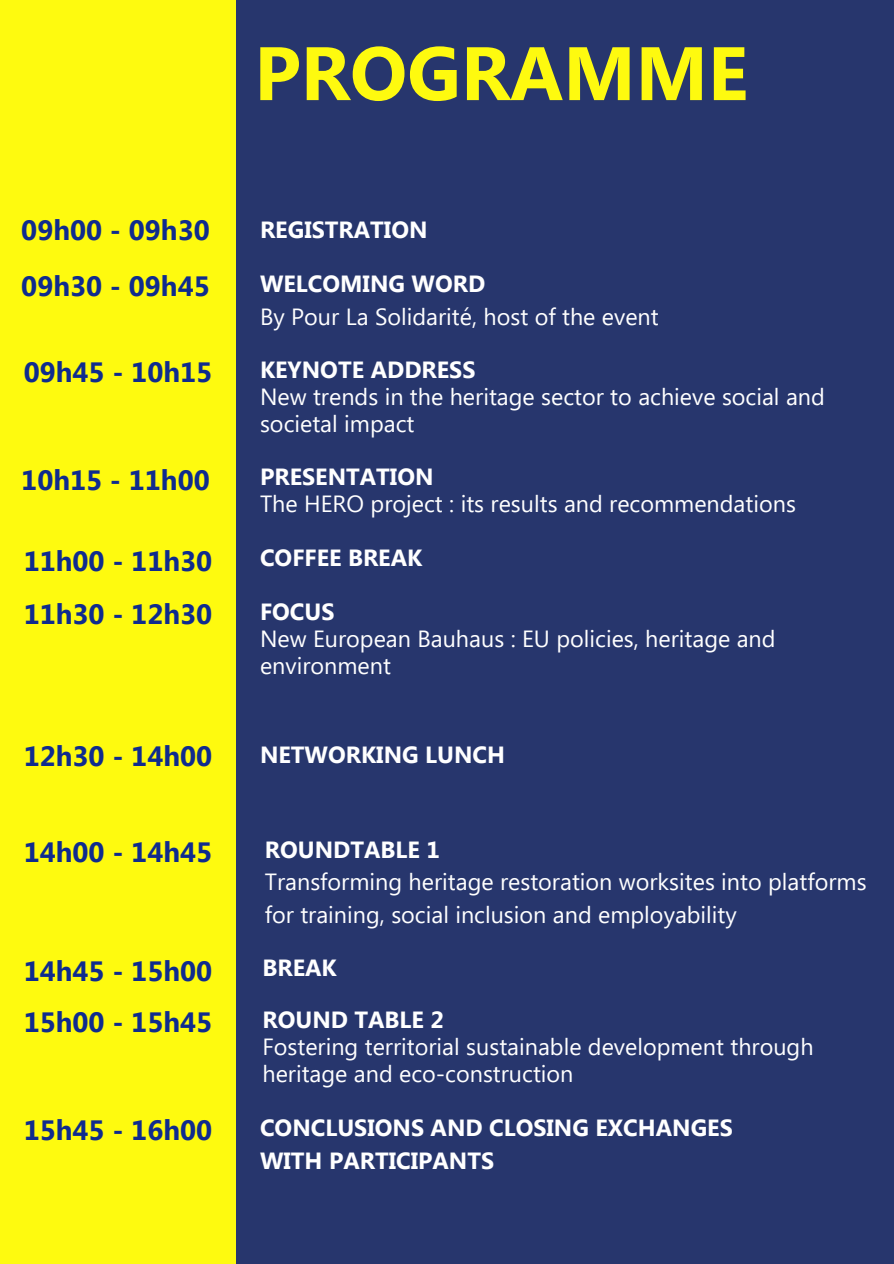
<style>
.page{position:relative;width:894px;height:1264px;background:#fff}
.page>*{position:absolute;margin:0;border:0;box-sizing:border-box;transform-origin:0 0}
.t1{font:700 75.45px "Segoe UI";color:#fefa0f}
.t2{font:700 27.9px "Segoe UI";color:#0f2b8e}
.t3{font:23.4px/27px "Segoe UI";color:#fff}
.t4{font:700 23.4px/32.7px "Segoe UI";color:#fff}
</style>
<div class="page">
<div style="left:0;top:0;width:893px;height:1263px;background:#27366d"></div>
<div style="left:0;top:0;width:236px;height:1263px;background:#fefa0f"></div>
<h1 class="t2" style="left:21px;top:210px;width:190px">09h00 - 09h30</h1>
<h2 class="t1" style="left:254px;top:19px;width:495px">PROGRAMME</h2>
<h3 class="t4" style="left:260px;top:212px;width:169px">REGISTRATION</h3>
<h2 class="t2" style="left:21px;top:266px;width:190px">09h30 - 09h45</h2>
<p class="t4" style="left:260px;top:266px;width:227px">WELCOMING WORD</p>
<p class="t3" style="left:260px;top:301px;width:400px">By Pour La Solidarité, host of the event</p>
<h3 class="t2" style="left:24px;top:352px;width:190px">09h45 - 10h15</h3>
<p class="t4" style="left:260px;top:351px;width:217px">KEYNOTE ADDRESS</p>
<p class="t3" style="left:260px;top:381px;width:566px">New trends in the heritage sector to achieve social and societal impact</p>
<h2 class="t2" style="left:21px;top:460px;width:190px">10h15 - 11h00</h2>
<p class="t4" style="left:260px;top:459px;width:175px">PRESENTATION</p>
<p class="t3" style="left:260px;top:489px;width:537px">The HERO project : its results and recommendations</p>
<h2 class="t2" style="left:24px;top:540px;width:190px">11h00 - 11h30</h2>
<h3 class="t4" style="left:260px;top:540px;width:164px">COFFEE BREAK</h3>
<h2 class="t2" style="left:24px;top:594px;width:190px">11h30 - 12h30</h2>
<p class="t4" style="left:260px;top:593px;width:76px">FOCUS</p>
<p class="t3" style="left:260px;top:623px;width:517px">New European Bauhaus : EU policies, heritage and environment</p>
<h2 class="t2" style="left:24px;top:735px;width:190px">12h30 - 14h00</h2>
<h3 class="t4" style="left:260px;top:737px;width:246px">NETWORKING LUNCH</h3>
<h2 class="t2" style="left:24px;top:831px;width:190px">14h00 - 14h45</h2>
<p class="t4" style="left:265px;top:831px;width:176px">ROUNDTABLE 1</p>
<p class="t3" style="left:265px;top:864px;width:603px;line-height:32.7px">Transforming heritage restoration worksites into platforms for training, social inclusion and employability</p>
<h2 class="t2" style="left:24px;top:950px;width:190px">14h45 - 15h00</h2>
<h3 class="t4" style="left:262px;top:950px;width:76px">BREAK</h3>
<h2 class="t2" style="left:24px;top:1002px;width:190px">15h00 - 15h45</h2>
<h2 class="t2" style="left:24px;top:1109px;width:190px">15h45 - 16h00</h2>
<p class="t4" style="left:262px;top:1001px;width:183px">ROUND TABLE 2</p>
<p class="t3" style="left:262px;top:1031px;width:552px">Fostering territorial sustainable development through heritage and eco-construction</p>
<h2 class="t4" style="left:260px;top:1109px;width:474px">CONCLUSIONS AND CLOSING EXCHANGES<br>WITH PARTICIPANTS</h2>
</div>
